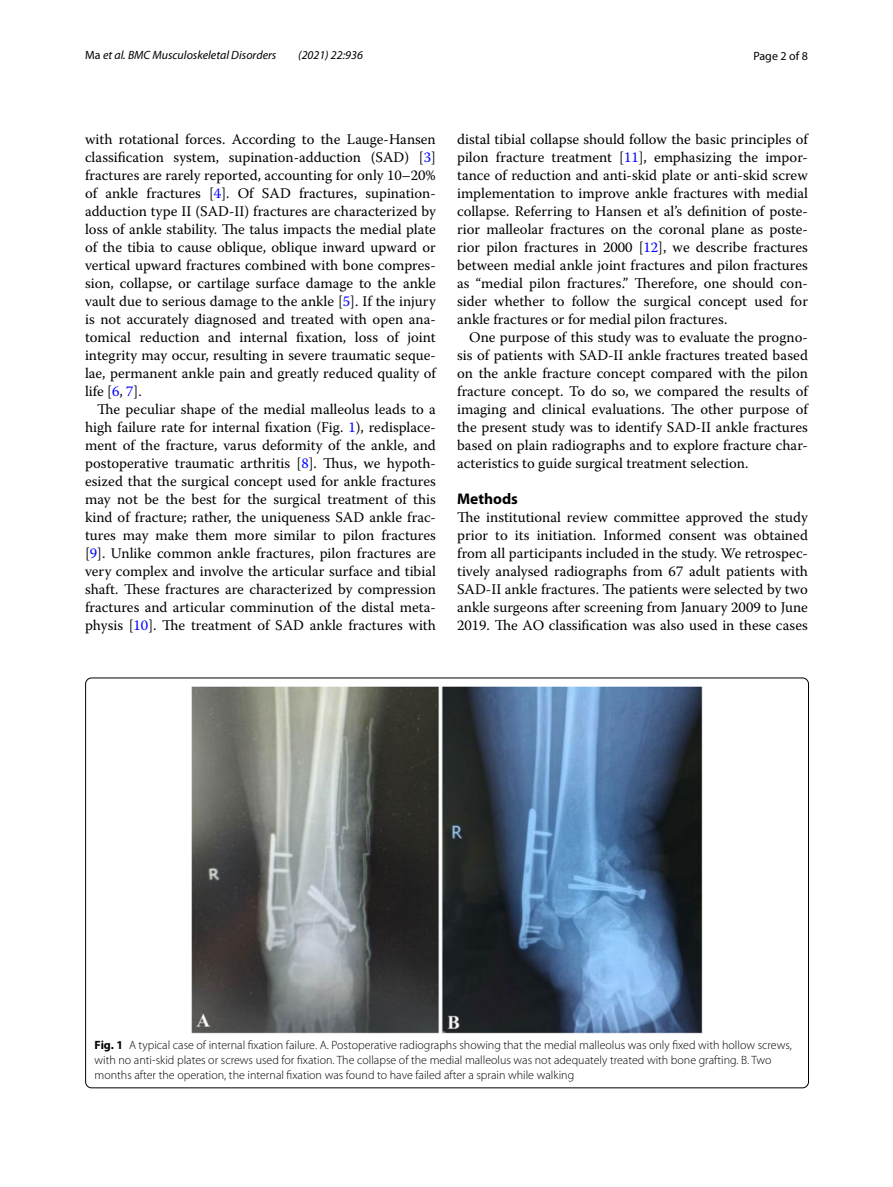
<style>
.page{position:relative;width:893px;height:1187px;background:#fff}
.page>*{position:absolute;margin:0;border:0;box-sizing:border-box;transform-origin:0 0}
.t1{font:700 15.45px "Myriad Pro";color:#000}
.t2{font:14.7px/18px "Warnock Pro";color:#000;text-align:justify}
.t3{font:300 12px/15px "Myriad Pro";color:#000}
.t4{font:italic 12px "Myriad Pro";color:#000}
.t5{font:12px "Myriad Pro";color:#000}
.s1{font-style:normal}
.s2{color:#00f}
.s3{font-weight:700}
</style>
<div class="page">
<img style="left:192px;top:687px;width:510px;height:346px">
<p class="t4" style="left:85px;top:48px;width:193px"><span class="s1">Ma</span> et al. BMC Musculoskeletal Disorders</p>
<p class="t4" style="left:298px;top:48px;width:66px">(2021) 22:936</p>
<p class="t5" style="left:753px;top:48px;width:56px">Page 2 of 8</p>
<p class="t2" style="left:85px;top:130px;width:352px">with rotational forces. According to the Lauge-Hansen classification system, supination-adduction (SAD) [<span class="s2">3</span>] fractures are rarely reported, accounting for only 10–20% of ankle fractures [<span class="s2">4</span>]. Of SAD fractures, supination&shy;adduction type II (SAD-II) fractures are characterized by loss of ankle stability. The talus impacts the medial plate of the tibia to cause oblique, oblique inward upward or vertical upward fractures combined with bone compres&shy;sion, collapse, or cartilage surface damage to the ankle vault due to serious damage to the ankle [<span class="s2">5</span>]. If the injury is not accurately diagnosed and treated with open ana&shy;tomical reduction and internal fixation, loss of joint integrity may occur, resulting in severe traumatic seque&shy;lae, permanent ankle pain and greatly reduced quality of life [<span class="s2">6</span>, <span class="s2">7</span>].</p>
<p class="t2" style="left:85px;top:400px;width:352px;text-indent:12px">The peculiar shape of the medial malleolus leads to a high failure rate for internal fixation (Fig. <span class="s2">1</span>), redisplace&shy;ment of the fracture, varus deformity of the ankle, and postoperative traumatic arthritis [<span class="s2">8</span>]. Thus, we hypoth&shy;esized that the surgical concept used for ankle fractures may not be the best for the surgical treatment of this kind of fracture; rather, the uniqueness SAD ankle frac&shy;tures may make them more similar to pilon fractures [<span class="s2">9</span>]. Unlike common ankle fractures, pilon fractures are very complex and involve the articular surface and tibial shaft. These fractures are characterized by compression fractures and articular comminution of the distal meta&shy;physis [<span class="s2">10</span>]. The treatment of SAD ankle fractures with</p>
<p class="t2" style="left:457px;top:130px;width:352px">distal tibial collapse should follow the basic principles of pilon fracture treatment [<span class="s2">11</span>], emphasizing the impor&shy;tance of reduction and anti-skid plate or anti-skid screw implementation to improve ankle fractures with medial collapse. Referring to Hansen et al’s definition of poste&shy;rior malleolar fractures on the coronal plane as poste&shy;rior pilon fractures in 2000 [<span class="s2">12</span>], we describe fractures between medial ankle joint fractures and pilon fractures as “medial pilon fractures.” Therefore, one should con&shy;sider whether to follow the surgical concept used for ankle fractures or for medial pilon fractures.</p>
<p class="t2" style="left:457px;top:328px;width:352px;text-indent:12px">One purpose of this study was to evaluate the progno&shy;sis of patients with SAD-II ankle fractures treated based on the ankle fracture concept compared with the pilon fracture concept. To do so, we compared the results of imaging and clinical evaluations. The other purpose of the present study was to identify SAD-II ankle fractures based on plain radiographs and to explore fracture char&shy;acteristics to guide surgical treatment selection.</p>
<p class="t1" style="left:457px;top:488px;width:62px">Methods</p>
<p class="t2" style="left:457px;top:508px;width:352px">The institutional review committee approved the study prior to its initiation. Informed consent was obtained from all participants included in the study. We retrospec&shy;tively analysed radiographs from 67 adult patients with SAD-II ankle fractures. The patients were selected by two ankle surgeons after screening from January 2009 to June 2019. The AO classification was also used in these cases</p>
<p class="t3" style="left:95px;top:1037px;width:699px"><span class="s3">Fig. 1</span> A typical case of internal fixation failure. A. Postoperative radiographs showing that the medial malleolus was only fixed with hollow screws, with no anti-skid plates or screws used for fixation. The collapse of the medial malleolus was not adequately treated with bone grafting. B. Two months after the operation, the internal fixation was found to have failed after a sprain while walking</p>
</div>
